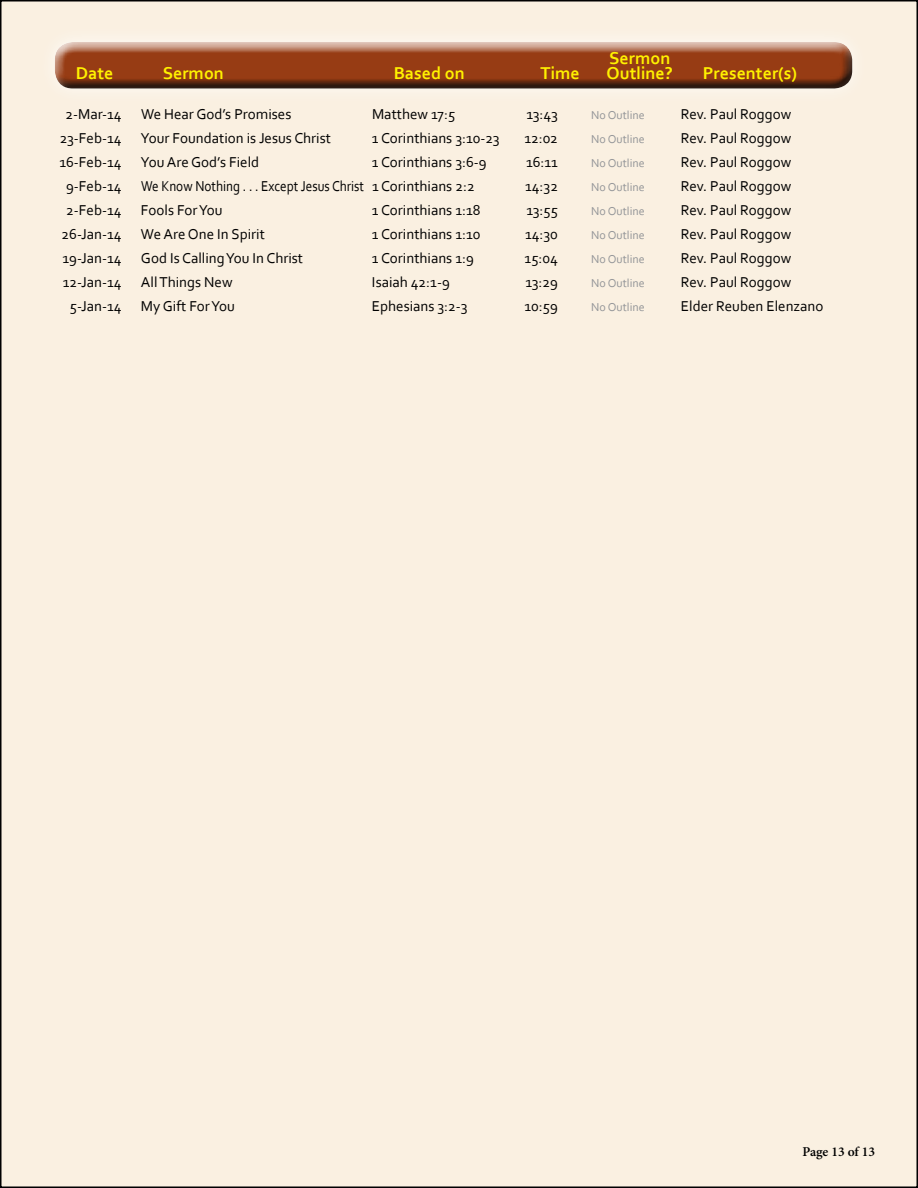
<style>
.page{position:relative;width:918px;height:1188px;background:#fff}
.page>*{position:absolute;margin:0;border:0;box-sizing:border-box;transform-origin:0 0}
.t1{font:700 18px "Corbel";color:#fff200}
.t2{font:15px "Corbel";color:#000}
.t3{font:15px "Corbel";color:#000;scale:.88 1}
.t4{font:600 13.5px "Minion Pro";letter-spacing:-.005em;color:#000}
.t5{font:12px "Corbel";color:#939598}
</style>
<div class="page">
<div style="left:1px;top:1px;width:916px;height:1186px;background:#faf0e1"></div>
<div style="left:52px;top:36px;width:802px;height:42px;background:#fff;opacity:.75"></div>
<div style="left:52px;top:45px;width:802px;height:46px;background:#000;opacity:.75"></div>
<p class="t1" style="left:609px;top:46px;width:63px">Sermon</p>
<p class="t1" style="left:76px;top:61px;width:39px">Date</p>
<p class="t1" style="left:163px;top:61px;width:63px">Sermon</p>
<p class="t1" style="left:394px;top:61px;width:73px">Based on</p>
<p class="t1" style="left:540px;top:61px;width:41px">Time</p>
<p class="t1" style="left:607px;top:61px;width:68px">Outline?</p>
<p class="t1" style="left:703px;top:61px;width:96px">Presenter(s)</p>
<p class="t2" style="left:66px;top:105px;width:58px">2-Mar-14</p>
<p class="t2" style="left:141px;top:105px;width:152px">We Hear God’s Promises</p>
<p class="t2" style="left:372px;top:105px;width:85px">Matthew 17:5</p>
<p class="t2" style="left:526px;top:105px;width:33px">13:43</p>
<p class="t5" style="left:591px;top:108px;width:55px">No Outline</p>
<p class="t2" style="left:681px;top:105px;width:112px">Rev. Paul Roggow</p>
<p class="t2" style="left:60px;top:129px;width:63px">23-Feb-14</p>
<p class="t2" style="left:141px;top:129px;width:191px">Your Foundation is Jesus Christ</p>
<p class="t2" style="left:372px;top:129px;width:129px">1 Corinthians 3:10-23</p>
<p class="t2" style="left:525px;top:129px;width:35px">12:02</p>
<p class="t5" style="left:591px;top:132px;width:55px">No Outline</p>
<p class="t2" style="left:681px;top:129px;width:112px">Rev. Paul Roggow</p>
<p class="t2" style="left:59px;top:153px;width:64px">16-Feb-14</p>
<p class="t2" style="left:141px;top:153px;width:120px">You Are God’s Field</p>
<p class="t2" style="left:372px;top:153px;width:116px">1 Corinthians 3:6-9</p>
<p class="t2" style="left:526px;top:153px;width:33px">16:11</p>
<p class="t5" style="left:591px;top:156px;width:55px">No Outline</p>
<p class="t2" style="left:681px;top:153px;width:112px">Rev. Paul Roggow</p>
<p class="t2" style="left:66px;top:177px;width:57px">9-Feb-14</p>
<p class="t3" style="left:141px;top:177px;width:381px">We Know Nothing . . . Except Jesus Christ 1 Corinthians 2:2</p>
<p class="t2" style="left:525px;top:177px;width:34px">14:32</p>
<p class="t5" style="left:591px;top:180px;width:55px">No Outline</p>
<p class="t2" style="left:681px;top:177px;width:112px">Rev. Paul Roggow</p>
<p class="t2" style="left:66px;top:201px;width:57px">2-Feb-14</p>
<p class="t2" style="left:141px;top:201px;width:83px">Fools For You</p>
<p class="t2" style="left:372px;top:201px;width:110px">1 Corinthians 1:18</p>
<p class="t2" style="left:526px;top:201px;width:33px">13:55</p>
<p class="t5" style="left:591px;top:204px;width:55px">No Outline</p>
<p class="t2" style="left:681px;top:201px;width:112px">Rev. Paul Roggow</p>
<p class="t2" style="left:62px;top:225px;width:61px">26-Jan-14</p>
<p class="t2" style="left:141px;top:225px;width:125px">We Are One In Spirit</p>
<p class="t2" style="left:372px;top:225px;width:110px">1 Corinthians 1:10</p>
<p class="t2" style="left:525px;top:225px;width:34px">14:30</p>
<p class="t5" style="left:591px;top:228px;width:55px">No Outline</p>
<p class="t2" style="left:681px;top:225px;width:112px">Rev. Paul Roggow</p>
<p class="t2" style="left:63px;top:249px;width:60px">19-Jan-14</p>
<p class="t2" style="left:141px;top:249px;width:164px">God Is Calling You In Christ</p>
<p class="t2" style="left:372px;top:249px;width:103px">1 Corinthians 1:9</p>
<p class="t2" style="left:525px;top:249px;width:35px">15:04</p>
<p class="t5" style="left:591px;top:252px;width:55px">No Outline</p>
<p class="t2" style="left:681px;top:249px;width:112px">Rev. Paul Roggow</p>
<p class="t2" style="left:63px;top:273px;width:60px">12-Jan-14</p>
<p class="t2" style="left:141px;top:273px;width:93px">All Things New</p>
<p class="t2" style="left:372px;top:273px;width:79px">Isaiah 42:1-9</p>
<p class="t2" style="left:525px;top:273px;width:34px">13:29</p>
<p class="t5" style="left:591px;top:276px;width:55px">No Outline</p>
<p class="t2" style="left:681px;top:273px;width:112px">Rev. Paul Roggow</p>
<p class="t2" style="left:70px;top:297px;width:53px">5-Jan-14</p>
<p class="t2" style="left:141px;top:297px;width:95px">My Gift For You</p>
<p class="t2" style="left:372px;top:297px;width:97px">Ephesians 3:2-3</p>
<p class="t2" style="left:525px;top:297px;width:35px">10:59</p>
<p class="t5" style="left:591px;top:300px;width:55px">No Outline</p>
<p class="t2" style="left:681px;top:297px;width:144px">Elder Reuben Elenzano</p>
<p class="t4" style="left:802px;top:1143px;width:74px">Page 13 of 13</p>
</div>
